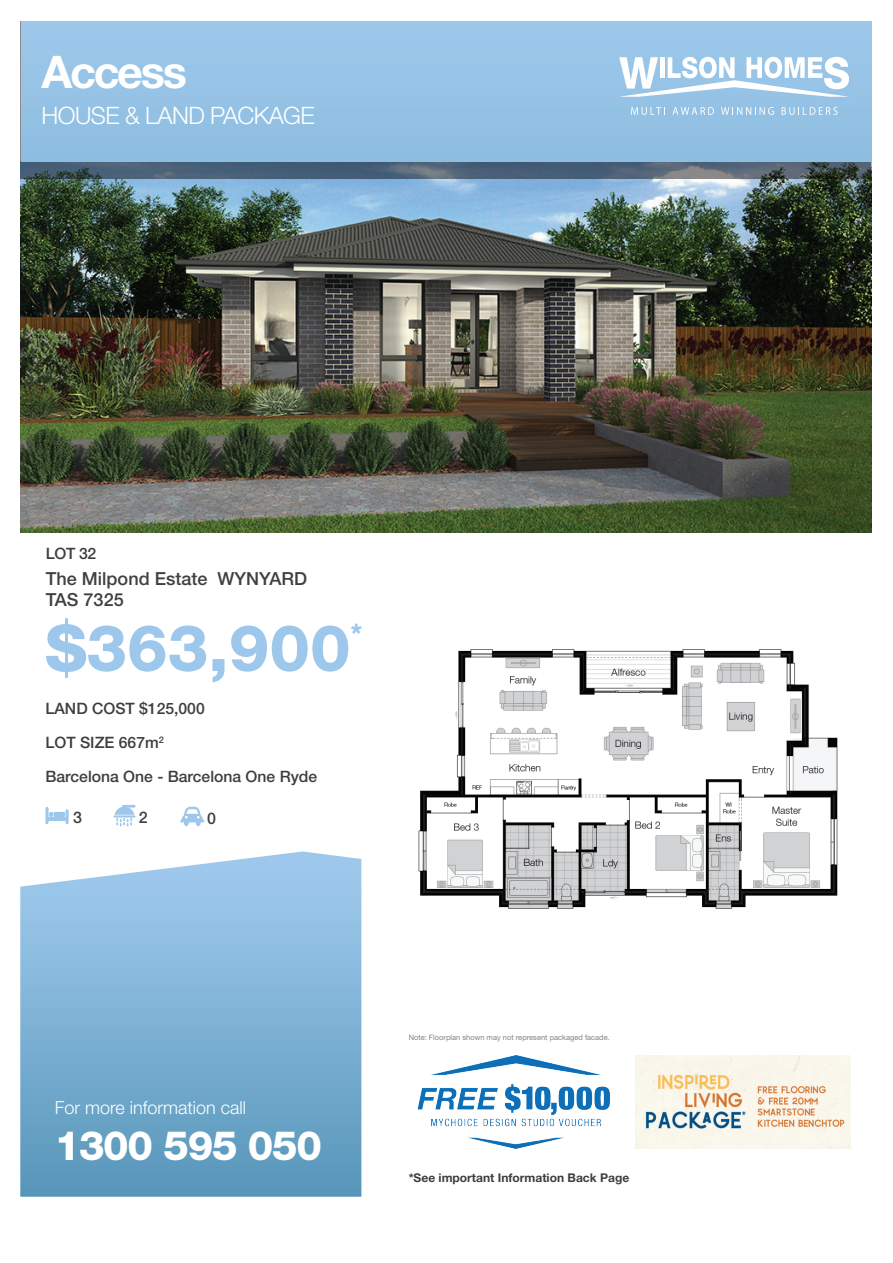
<style>
.page{position:relative;width:893px;height:1263px;background:#fff}
.page>*{position:absolute;margin:0;border:0;box-sizing:border-box;transform-origin:0 0}
.t1{font:800 64.5px "Helvetica Neue LT Pro";color:#9dc8eb}
.t2{font:700 45px "Helvetica Neue LT Pro";letter-spacing:-.05em;color:#fff}
.t3{font:800 40.5px "Helvetica Neue LT Pro";letter-spacing:-.03em;color:#fff}
.t4{font:800 27px "Helvetica Neue LT Pro";color:#9dc8eb}
.t5{font:300 24px "Helvetica Neue LT Pro";letter-spacing:-.025em;color:#fff}
.t6{font:500 18px/21.6px "Helvetica Neue LT Pro";color:#404041}
.t7{font:300 18px "Helvetica Neue LT Pro";color:#fff}
.t8{font:500 16.05px "Helvetica Neue LT Pro";color:#404041}
.t9{font:500 15.75px/33.6px "Helvetica Neue LT Pro";color:#3e3e3f}
.t10{font:700 12px "Helvetica Neue LT Pro";color:#3e3e3f}
.t11{font:7.5px "Helvetica Neue LT Pro";color:#808285}
</style>
<div class="page">
<img style="left:20px;top:162px;width:852px;height:370px">
<svg style="left:20px;top:851px;width:341px;height:346px;background:#82b3d4"></svg>
<svg style="left:20px;top:21px;width:851px;height:157px;background:#4d6072"></svg>
<div style="left:21px;top:21px;width:851px;height:141px;background:#95c2e5"></div>
<svg style="left:631px;top:107px;width:34px;height:8px"></svg>
<svg style="left:672px;top:107px;width:42px;height:8px"></svg>
<svg style="left:721px;top:107px;width:53px;height:8px"></svg>
<svg style="left:782px;top:107px;width:56px;height:8px"></svg>
<svg style="left:619px;top:57px;width:230px;height:40px"></svg>
<hr style="left:113px;top:815px;width:23px;height:3px;background:#9dc8eb">
<hr style="left:122px;top:805px;width:14px;height:3px;background:#9dc8eb">
<svg style="left:115px;top:807px;width:19px;height:19px"></svg>
<hr style="left:180px;top:820px;width:24px;height:2px;background:#9dc8eb">
<svg style="left:181px;top:807px;width:22px;height:19px"></svg>
<svg style="left:45px;top:807px;width:4px;height:17px"></svg>
<hr style="left:66px;top:809px;width:3px;height:15px;background:#9dc8eb;border-radius:2px">
<hr style="left:47px;top:817px;width:20px;height:4px;background:#9dc8eb">
<svg style="left:49px;top:812px;width:4px;height:5px"></svg>
<div style="left:54px;top:812px;width:11px;height:5px;background:#9dc8eb"></div>
<img style="left:418px;top:649px;width:420px;height:260px">
<img style="left:417px;top:1055px;width:193px;height:93px">
<img style="left:635px;top:1055px;width:215px;height:93px">
<img style="left:57px;top:962px;width:271px;height:96px">
<h2 class="t2" style="left:42px;top:44px;width:147px">Access</h2>
<h3 class="t5" style="left:42px;top:101px;width:275px">HOUSE &amp; LAND PACKAGE</h3>
<p class="t9" style="left:46px;top:536px;width:52px">LOT 32</p>
<p class="t6" style="left:46px;top:567px;width:263px">The Milpond Estate WYNYARD<br>TAS 7325</p>
<h1 class="t1" style="left:46px;top:610px;width:306px">$363,900</h1>
<h3 class="t4" style="left:351px;top:617px;width:13px">*</h3>
<p class="t9" style="left:45px;top:692px;width:161px">LAND COST $125,000<br>LOT SIZE 667m<sup>2</sup></p>
<p class="t9" style="left:45px;top:759px;width:273px">Barcelona One - Barcelona One Ryde</p>
<p class="t8" style="left:73px;top:808px;width:10px">3</p>
<p class="t8" style="left:139px;top:808px;width:10px">2</p>
<p class="t8" style="left:207px;top:809px;width:10px">0</p>
<p class="t7" style="left:55px;top:1097px;width:193px">For more information call</p>
<h3 class="t3" style="left:55px;top:1121px;width:269px">1300 595 050</h3>
<p class="t11" style="left:409px;top:1033px;width:203px">Note: Floorplan shown may not represent packaged facade.</p>
<p class="t10" style="left:409px;top:1170px;width:222px">*See important Information Back Page</p>
</div>
